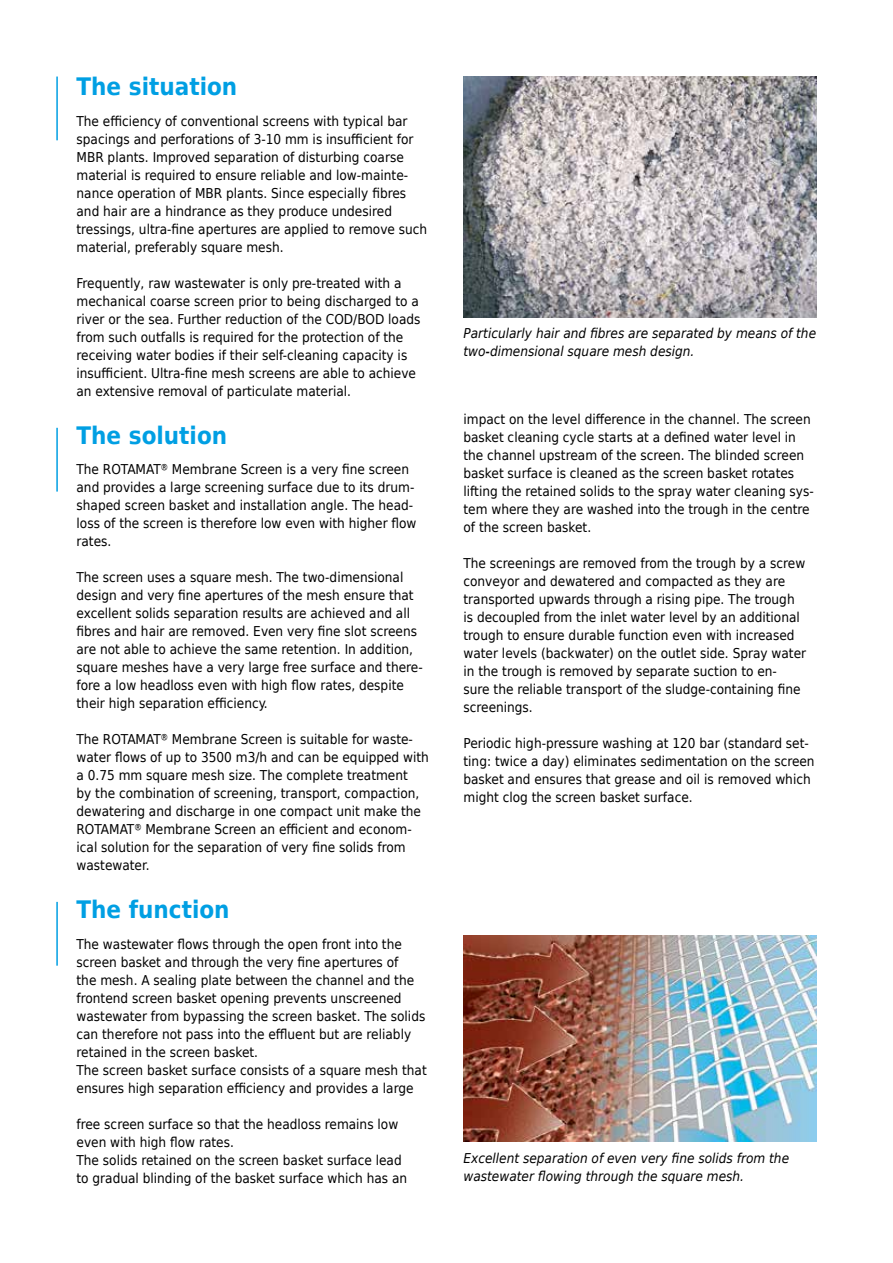
<style>
.page{position:relative;width:893px;height:1263px;background:#fff}
.page>*{position:absolute;margin:0;border:0;box-sizing:border-box;transform-origin:0 0}
.t1{font:700 24px "Huber Tec";color:#009fe3}
.t2{font:13.5px/18px "Huber Tec";color:#000}
.t3{font:italic 13.5px/18px "Huber Tec";color:#000}
</style>
<div class="page">
<img style="left:463px;top:77px;width:353px;height:240px">
<hr style="left:56px;top:77px;width:2px;height:63px;background:#009fe3">
<hr style="left:56px;top:428px;width:2px;height:64px;background:#009fe3">
<img style="left:463px;top:935px;width:353px;height:207px">
<hr style="left:56px;top:902px;width:2px;height:64px;background:#009fe3">
<h1 class="t1" style="left:77px;top:67px;width:162px">The situation</h1>
<p class="t2" style="left:77px;top:111px;width:352px">The efficiency of conventional screens with typical bar spacings and perforations of 3-10 mm is insufficient for MBR plants. Improved separation of disturbing coarse material is required to ensure reliable and low-mainte&shy;nance operation of MBR plants. Since especially fibres and hair are a hindrance as they produce undesired tressings, ultra-fine apertures are applied to remove such material, preferably square mesh.</p>
<p class="t2" style="left:77px;top:273px;width:345px">Frequently, raw wastewater is only pre-treated with a mechanical coarse screen prior to being discharged to a river or the sea. Further reduction of the COD/BOD loads from such outfalls is required for the protection of the receiving water bodies if their self-cleaning capacity is insufficient. Ultra-fine mesh screens are able to achieve an extensive removal of particulate material.</p>
<h1 class="t1" style="left:77px;top:415px;width:152px">The solution</h1>
<p class="t2" style="left:77px;top:460px;width:342px">The ROTAMAT® Membrane Screen is a very fine screen and provides a large screening surface due to its drum&shy;shaped screen basket and installation angle. The head&shy;loss of the screen is therefore low even with higher flow rates.</p>
<p class="t2" style="left:77px;top:568px;width:346px">The screen uses a square mesh. The two-dimensional design and very fine apertures of the mesh ensure that excellent solids separation results are achieved and all fibres and hair are removed. Even very fine slot screens are not able to achieve the same retention. In addition, square meshes have a very large free surface and there&shy;fore a low headloss even with high flow rates, despite their high separation efficiency.</p>
<p class="t2" style="left:77px;top:730px;width:354px">The ROTAMAT® Membrane Screen is suitable for waste&shy;water flows of up to 3500 m3/h and can be equipped with a 0.75 mm square mesh size. The complete treatment<br>by the combination of screening, transport, compaction, dewatering and discharge in one compact unit make the ROTAMAT® Membrane Screen an efficient and econom&shy;ical solution for the separation of very fine solids from wastewater.</p>
<h1 class="t1" style="left:77px;top:890px;width:155px">The function</h1>
<p class="t2" style="left:77px;top:935px;width:352px">The wastewater flows through the open front into the screen basket and through the very fine apertures of<br>the mesh. A sealing plate between the channel and the frontend screen basket opening prevents unscreened wastewater from bypassing the screen basket. The solids can therefore not pass into the effluent but are reliably retained in the screen basket.<br>The screen basket surface consists of a square mesh that ensures high separation efficiency and provides a large</p>
<p class="t2" style="left:77px;top:1115px;width:332px">free screen surface so that the headloss remains low even with high flow rates.<br>The solids retained on the screen basket surface lead to gradual blinding of the basket surface which has an</p>
<p class="t3" style="left:463px;top:324px;width:354px">Particularly hair and fibres are separated by means of the two-dimensional square mesh design.</p>
<p class="t2" style="left:463px;top:410px;width:352px">impact on the level difference in the channel. The screen basket cleaning cycle starts at a defined water level in the channel upstream of the screen. The blinded screen basket surface is cleaned as the screen basket rotates lifting the retained solids to the spray water cleaning sys&shy;tem where they are washed into the trough in the centre of the screen basket.</p>
<p class="t2" style="left:463px;top:554px;width:344px">The screenings are removed from the trough by a screw conveyor and dewatered and compacted as they are transported upwards through a rising pipe. The trough is decoupled from the inlet water level by an additional trough to ensure durable function even with increased water levels (backwater) on the outlet side. Spray water in the trough is removed by separate suction to en&shy;sure the reliable transport of the sludge-containing fine screenings.</p>
<p class="t2" style="left:463px;top:734px;width:353px">Periodic high-pressure washing at 120 bar (standard set&shy;ting: twice a day) eliminates sedimentation on the screen basket and ensures that grease and oil is removed which might clog the screen basket surface.</p>
<p class="t3" style="left:463px;top:1149px;width:327px">Excellent separation of even very fine solids from the wastewater flowing through the square mesh.</p>
</div>
